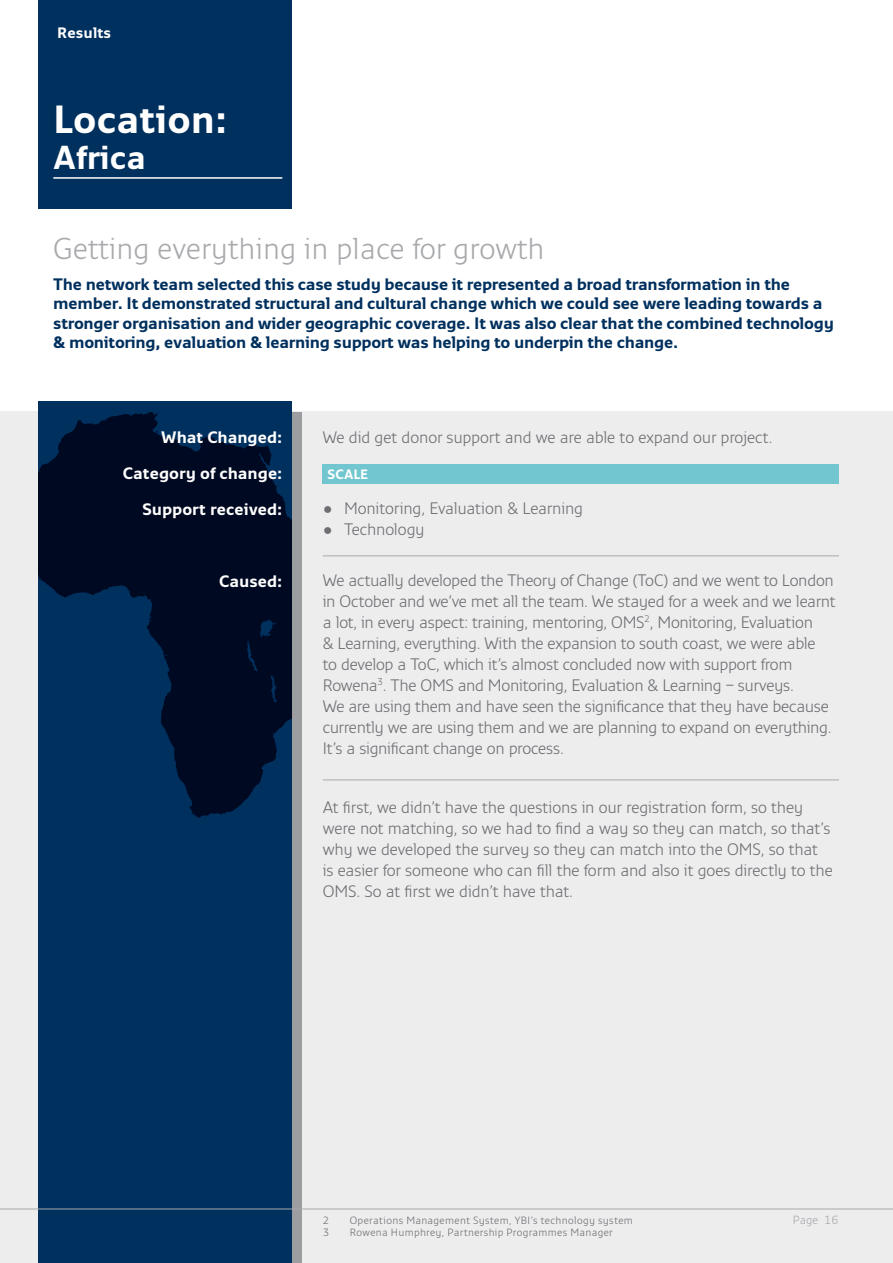
<style>
.page{position:relative;width:893px;height:1263px;background:#fff}
.page>*{position:absolute;margin:0;border:0;box-sizing:border-box;transform-origin:0 0}
.t1{font:700 39px "Monitor";color:#fff}
.t2{font:700 33px "Monitor";color:#fff}
.t3{font:300 30px "Monitor";color:#a7a9ac}
.t4{font:300 16.5px/21px "Monitor";letter-spacing:-.02em;color:#6d6e71}
.t5{font:700 16.5px/19.5px "Monitor";letter-spacing:-.02em;color:#00305e}
.t6{font:700 16.5px/36px "Monitor";letter-spacing:-.005em;color:#fff;text-align:right}
.t7{font:700 15px "Monitor";color:#fff}
.t8{font:700 13.5px "Monitor";letter-spacing:.005em;color:#fff}
.t9{font:300 11.85px "Monitor";color:#a7a9ac}
.t10{font:300 10.5px "Monitor";letter-spacing:.03em;color:#6d6e71}
</style>
<div class="page">
<div style="left:0;top:412px;width:893px;height:851px;background:#ededee"></div>
<div style="left:292px;top:412px;width:9px;height:851px;background:#9b9da0"></div>
<div style="left:38px;top:402px;width:254px;height:861px;background:#00305e"></div>
<svg style="left:38px;top:412px;width:254px;height:406px;fill:#000922"></svg>
<div style="left:323px;top:464px;width:516px;height:19px;background:#72c6d0"></div>
<hr style="left:323px;top:556px;width:516px;height:1px;background:#a7a9ac">
<hr style="left:323px;top:780px;width:516px;height:1px;background:#a7a9ac">
<div style="left:38px;top:0;width:254px;height:208px;background:#00305e"></div>
<hr style="left:53px;top:177px;width:229px;height:2px;background:#fff">
<hr style="left:0;top:1208px;width:893px;height:1px;background:#a7a9ac">
<p class="t7" style="left:57px;top:24px;width:56px">Results</p>
<h1 class="t1" style="left:53px;top:95px;width:176px">Location:</h1>
<h2 class="t2" style="left:53px;top:137px;width:94px">Africa</h2>
<h3 class="t3" style="left:53px;top:230px;width:493px">Getting everything in place for growth</h3>
<p class="t5" style="left:53px;top:273px;width:782px">The network team selected this case study because it represented a broad transformation in the member. It demonstrated structural and cultural change which we could see were leading towards a stronger organisation and wider geographic coverage. It was also clear that the combined technology &amp; monitoring, evaluation &amp; learning support was helping to underpin the change.</p>
<p class="t6" style="left:123px;top:418px;width:161px">What Changed:<br>Category of change:<br>Support received:</p>
<p class="t6" style="left:219px;top:563px;width:65px">Caused:</p>
<p class="t4" style="left:323px;top:426px;width:451px">We did get donor support and we are able to expand our project.</p>
<p class="t8" style="left:327px;top:466px;width:42px">SCALE</p>
<p class="t4" style="left:323px;top:497px;width:262px">• Monitoring, Evaluation &amp; Learning</p>
<p class="t4" style="left:323px;top:518px;width:103px">• Technology</p>
<p class="t4" style="left:323px;top:569px;width:514px">We actually developed the Theory of Change (ToC) and we went to London in October and we’ve met all the team. We stayed for a week and we learnt a lot, in every aspect: training, mentoring, OMS<sup>2</sup>, Monitoring, Evaluation<br>&amp; Learning, everything. With the expansion to south coast, we were able<br>to develop a ToC, which it’s almost concluded now with support from Rowena<sup>3</sup>. The OMS and Monitoring, Evaluation &amp; Learning – surveys.<br>We are using them and have seen the significance that they have because currently we are using them and we are planning to expand on everything.<br>It’s a significant change on process.</p>
<p class="t4" style="left:323px;top:796px;width:512px">At first, we didn’t have the questions in our registration form, so they were not matching, so we had to find a way so they can match, so that’s why we developed the survey so they can match into the OMS, so that is easier for someone who can fill the form and also it goes directly to the OMS. So at first we didn’t have that.</p>
<p class="t10" style="left:323px;top:1214px;width:8px">2</p>
<p class="t10" style="left:350px;top:1214px;width:285px">Operations Management System, YBI’s technology system</p>
<p class="t10" style="left:323px;top:1226px;width:8px">3</p>
<p class="t10" style="left:350px;top:1226px;width:264px">Rowena Humphrey, Partnership Programmes Manager</p>
<p class="t9" style="left:793px;top:1213px;width:47px">Page 16</p>
</div>
